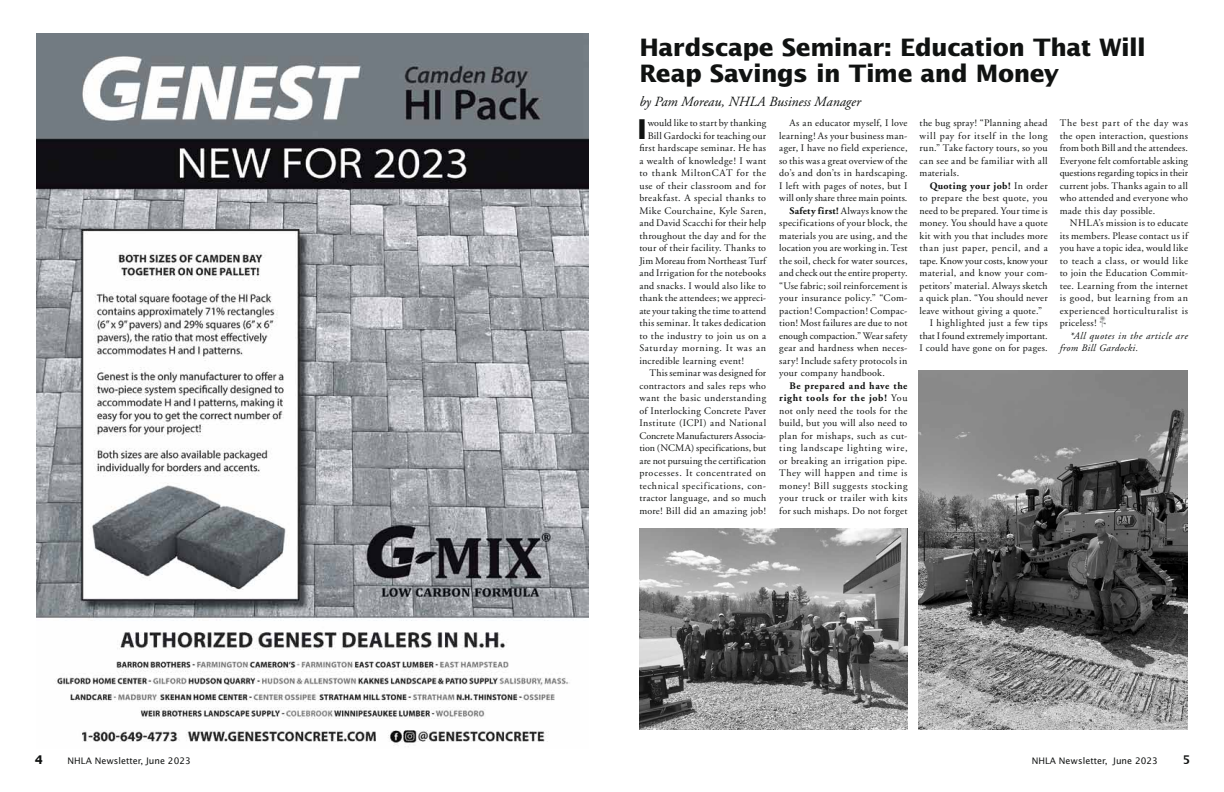
<style>
.page{position:relative;width:1224px;height:792px;background:#fff}
.page>*{position:absolute;margin:0;border:0;box-sizing:border-box;transform-origin:0 0}
.t1{font:700 27.3px "Lucida Sans";color:#101211}
.t2{font:700 24px/26px "Lucida Sans";letter-spacing:-.02em;color:#101211}
.t3{font:italic 14px "Adobe Garamond";color:#101211}
.t4{font:10px/12.5px "Adobe Garamond";letter-spacing:.025em;color:#101211;text-align:justify}
.t5{font:10px "Adobe Garamond";color:#101211}
.t6{font:10px "Adobe Garamond";letter-spacing:-.005em;color:#101211}
.t7{font:10px "Adobe Garamond";letter-spacing:.055em;color:#101211}
.t8{font:10px "Adobe Garamond";letter-spacing:.05em;color:#101211}
.t9{font:italic 10px/12.5px "Adobe Garamond";letter-spacing:.05em;color:#101211}
.t10{font:10px "Adobe Garamond";letter-spacing:.005em;color:#101211}
.t11{font:10px "Adobe Garamond";letter-spacing:.06em;color:#101211}
.t12{font:10px "Adobe Garamond";letter-spacing:.065em;color:#101211}
.t13{font:700 10px "Adobe Garamond";letter-spacing:.025em;color:#101211}
.t14{font:9px "Lucida Sans";color:#101211}
.s1{font-weight:700}
.s2{font-weight:400}
.s3{font-family:"Acme Green Garden";font-size:11.2px;color:#696b6a}
.s4{font-weight:700;font-size:12px}
.s5{font-size:10px;color:#fff}
.s6{font-family:"Lucida Grande";font-weight:700;font-size:12px}
</style>
<div class="page">
<img style="left:919px;top:371px;width:269px;height:359px">
<img style="left:639px;top:528px;width:269px;height:201px">
<img style="left:36px;top:33px;width:553px;height:713px">
<h2 class="t2" style="left:639px;top:34px;width:508px">Hardscape Seminar: Education That Will<br>Reap Savings in Time and Money</h2>
<h3 class="t3" style="left:639px;top:94px;width:223px">by Pam Moreau, NHLA Business Manager</h3>
<p class="t4" style="left:789px;top:117px;width:120px">As an educator myself, I love</p>
<p class="t4" style="left:779px;top:129px;width:130px">learning! As your business man-</p>
<p class="t4" style="left:779px;top:142px;width:130px">ager, I have no field experience,</p>
<p class="t4" style="left:779px;top:154px;width:130px">so this was a great overview of the</p>
<p class="t4" style="left:779px;top:167px;width:130px">do’s and don’ts in hardscaping.</p>
<p class="t4" style="left:779px;top:179px;width:130px">I left with pages of notes, but I</p>
<p class="t4" style="left:779px;top:192px;width:130px">will only share three main points.</p>
<p class="t4" style="left:789px;top:204px;width:120px"><span class="s1">Safety first!</span> Always know the</p>
<p class="t4" style="left:779px;top:217px;width:130px">specifications of your block, the</p>
<p class="t4" style="left:779px;top:229px;width:130px">materials you are using, and the</p>
<p class="t4" style="left:779px;top:242px;width:130px">location you are working in. Test</p>
<p class="t4" style="left:779px;top:254px;width:130px">the soil, check for water sources,</p>
<p class="t6" style="left:779px;top:268px;width:130px">and check out the entire property.</p>
<p class="t4" style="left:779px;top:279px;width:130px">“Use fabric; soil reinforcement is</p>
<p class="t4" style="left:779px;top:292px;width:130px">your insurance policy.” “Com-</p>
<p class="t4" style="left:779px;top:304px;width:130px">paction! Compaction! Compac-</p>
<p class="t4" style="left:779px;top:317px;width:130px">tion! Most failures are due to not</p>
<p class="t5" style="left:779px;top:330px;width:130px">enough compaction.” Wear safety</p>
<p class="t4" style="left:779px;top:342px;width:130px">gear and hardness when neces-</p>
<p class="t4" style="left:779px;top:354px;width:130px">sary! Include safety protocols in</p>
<p class="t4" style="left:779px;top:367px;width:107px">your company handbook.</p>
<p class="t4" style="left:779px;top:379px;width:130px;text-indent:10px"><span class="s1">Be prepared and have the right tools for the job!</span> You not only need the tools for the build, but you will also need to plan for mishaps, such as cut&shy;ting landscape lighting wire, or breaking an irrigation pipe.<br>They will happen and time is money! Bill suggests stocking your truck or trailer with kits for such mishaps. Do not forget</p>
<h1 class="t1" style="left:637px;top:112px;width:11px">I</h1>
<p class="t4" style="left:648px;top:117px;width:120px">would like to start by thanking</p>
<p class="t4" style="left:920px;top:117px;width:130px">the bug spray! “Planning ahead will pay for itself in the long run.” Take factory tours, so you can see and be familiar with all materials.</p>
<p class="t13" style="left:930px;top:180px;width:120px">Quoting your job! <span class="s2">In order</span></p>
<p class="t4" style="left:920px;top:192px;width:130px">to prepare the best quote, you</p>
<p class="t4" style="left:920px;top:204px;width:130px">need to be prepared. Your time is</p>
<p class="t4" style="left:920px;top:217px;width:130px">money. You should have a quote</p>
<p class="t4" style="left:920px;top:229px;width:130px">kit with you that includes more</p>
<p class="t7" style="left:920px;top:243px;width:130px">than just paper, pencil, and a</p>
<p class="t6" style="left:920px;top:255px;width:130px">tape. Know your costs, know your</p>
<p class="t4" style="left:920px;top:267px;width:130px">material, and know your com-</p>
<p class="t4" style="left:920px;top:279px;width:130px">petitors’ material. Always sketch</p>
<p class="t4" style="left:920px;top:292px;width:130px">a quick plan. “You should never</p>
<p class="t4" style="left:920px;top:304px;width:124px">leave without giving a quote.”</p>
<p class="t4" style="left:930px;top:317px;width:120px">I highlighted just a few tips</p>
<p class="t5" style="left:920px;top:330px;width:130px">that I found extremely important.</p>
<p class="t4" style="left:920px;top:342px;width:130px">I could have gone on for pages.</p>
<p class="t4" style="left:1060px;top:117px;width:130px">The best part of the day was the open interaction, questions from both Bill and the attendees.<br>Everyone felt comfortable asking questions regarding topics in their current jobs. Thanks again to all who attended and everyone who made this day possible.</p>
<p class="t4" style="left:1060px;top:217px;width:130px;text-indent:10px">NHLA’s mission is to educate its members. Please contact us if you have a topic idea, would like to teach a class, or would like to join the Education Commit&shy;tee. Learning from the internet is good, but learning from an experienced horticulturalist is priceless! <span class="s3">g</span></p>
<p class="t9" style="left:1060px;top:329px;width:130px;text-indent:10px">*All quotes in the article are from Bill Gardocki.</p>
<p class="t4" style="left:648px;top:129px;width:120px">Bill Gardocki for teaching our</p>
<p class="t4" style="left:639px;top:142px;width:128px">first hardscape seminar. He has</p>
<p class="t4" style="left:639px;top:154px;width:128px">a wealth of knowledge! I want</p>
<p class="t7" style="left:639px;top:168px;width:128px">to thank MiltonCAT for the</p>
<p class="t4" style="left:639px;top:179px;width:128px">use of their classroom and for</p>
<p class="t7" style="left:639px;top:193px;width:128px">breakfast. A special thanks to</p>
<p class="t4" style="left:639px;top:204px;width:128px">Mike Courchaine, Kyle Saren,</p>
<p class="t4" style="left:639px;top:217px;width:128px">and David Scacchi for their help</p>
<p class="t4" style="left:639px;top:229px;width:128px">throughout the day and for the</p>
<p class="t4" style="left:639px;top:242px;width:128px">tour of their facility. Thanks to</p>
<p class="t6" style="left:639px;top:255px;width:128px">Jim Moreau from Northeast Turf</p>
<p class="t4" style="left:639px;top:267px;width:128px">and Irrigation for the notebooks</p>
<p class="t4" style="left:639px;top:279px;width:128px">and snacks. I would also like to</p>
<p class="t4" style="left:639px;top:292px;width:128px">thank the attendees; we appreci-</p>
<p class="t5" style="left:639px;top:305px;width:128px">ate your taking the time to attend</p>
<p class="t4" style="left:639px;top:317px;width:128px">this seminar. It takes dedication</p>
<p class="t4" style="left:639px;top:329px;width:128px">to the industry to join us on a</p>
<p class="t12" style="left:639px;top:343px;width:128px">Saturday morning. It was an</p>
<p class="t4" style="left:639px;top:354px;width:106px">incredible learning event!</p>
<p class="t4" style="left:650px;top:367px;width:118px">This seminar was designed for</p>
<p class="t4" style="left:639px;top:379px;width:128px">contractors and sales reps who</p>
<p class="t8" style="left:639px;top:393px;width:128px">want the basic understanding</p>
<p class="t4" style="left:639px;top:404px;width:128px">of Interlocking Concrete Paver</p>
<p class="t4" style="left:639px;top:417px;width:128px">Institute (ICPI) and National</p>
<p class="t5" style="left:639px;top:430px;width:128px">Concrete Manufacturers Associa-</p>
<p class="t10" style="left:639px;top:443px;width:128px">tion (NCMA) specifications, but</p>
<p class="t4" style="left:639px;top:454px;width:128px">are not pursuing the certification</p>
<p class="t8" style="left:639px;top:468px;width:128px">processes. It concentrated on</p>
<p class="t11" style="left:639px;top:480px;width:128px">technical specifications, con-</p>
<p class="t4" style="left:639px;top:492px;width:128px">tractor language, and so much</p>
<p class="t4" style="left:639px;top:504px;width:128px">more! Bill did an amazing job!</p>
<p class="t14" style="left:35px;top:756px;width:157px"><span class="s4">4</span><span class="s5">xxxx</span>NHLA Newsletter, June 2023</p>
<p class="t14" style="left:1032px;top:756px;width:160px">NHLA Newsletter, June 2023<span class="s5">xxxx</span><span class="s6">5</span></p>
</div>
